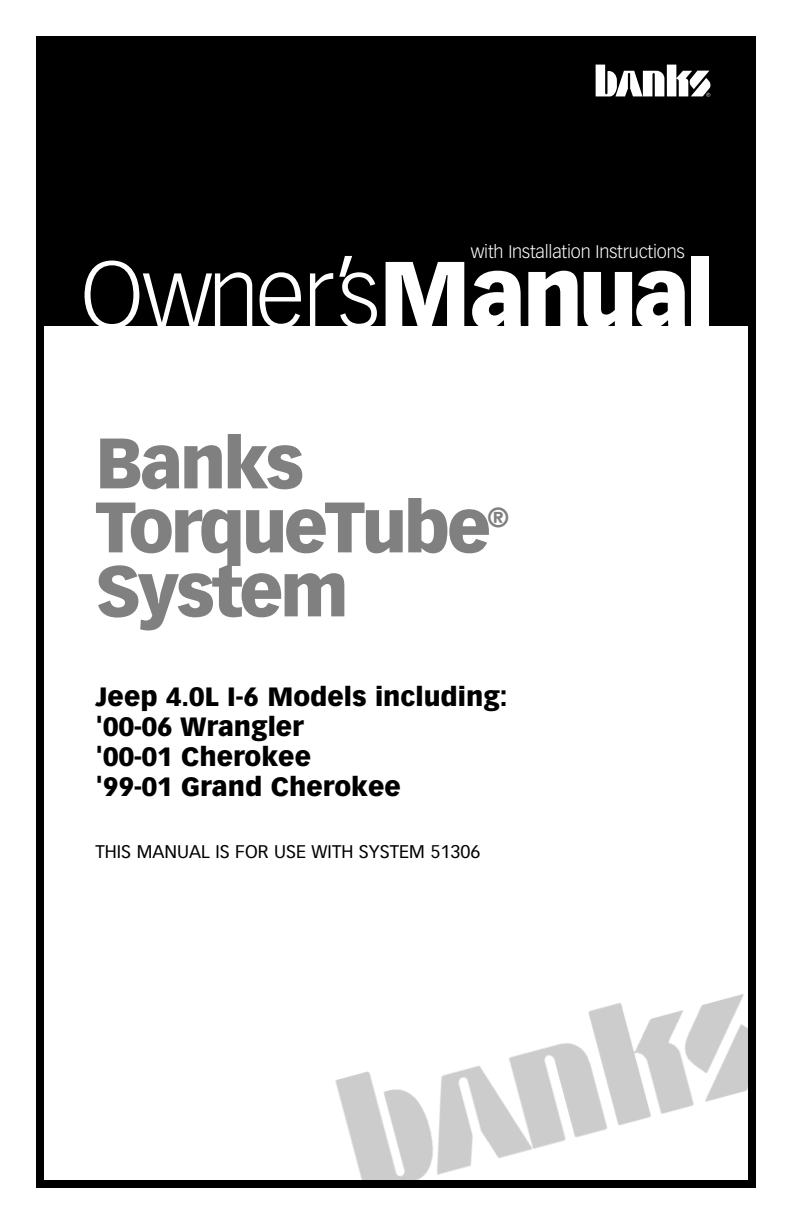
<style>
.page{position:relative;width:792px;height:1224px;background:#fff}
.page>*{position:absolute;margin:0;border:0;box-sizing:border-box;transform-origin:0 0}
.t1{font:300 92px "Vectora LT Std";letter-spacing:-.035em;color:#fff}
.t2{font:900 70px/64px "Vectora LT Std";letter-spacing:-.045em;color:#808080}
.t3{font:900 27px "Vectora LT Std";color:#808080}
.t4{font:900 26px/30px "Vectora LT Std";color:#000}
.t5{font:18px "Vectora LT Std";color:#000}
.t6{font:300 18px "Vectora LT Std";letter-spacing:-.01em;color:#fff}
.s1{font-weight:900}
</style>
<div class="page">
<img style="left:335px;top:994px;width:412px;height:185px">
<div style="left:36px;top:36px;width:720px;height:1152px;border:8px solid #000"></div>
<div style="left:36px;top:44px;width:715px;height:281px;background:#000"></div>
<svg style="left:596px;top:65px;width:114px;height:32px"></svg>
<p class="t6" style="left:471px;top:244px;width:216px">with Installation Instructions</p>
<h1 class="t1" style="left:80px;top:256px;width:636px">Owner’s<span class="s1">Manual</span></h1>
<h2 class="t2" style="left:96px;top:435px;width:397px">Banks<br>TorqueTube</h2>
<p class="t3" style="left:488px;top:505px;width:23px">®</p>
<h2 class="t2" style="left:96px;top:563px;width:255px">System</h2>
<p class="t4" style="left:96px;top:683px;width:414px">Jeep 4.0L I-6 Models including: '00-06 Wrangler<br>'00-01 Cherokee<br>'99-01 Grand Cherokee</p>
<p class="t5" style="left:96px;top:844px;width:386px">THIS MANUAL IS FOR USE WITH SYSTEM 51306</p>
</div>
